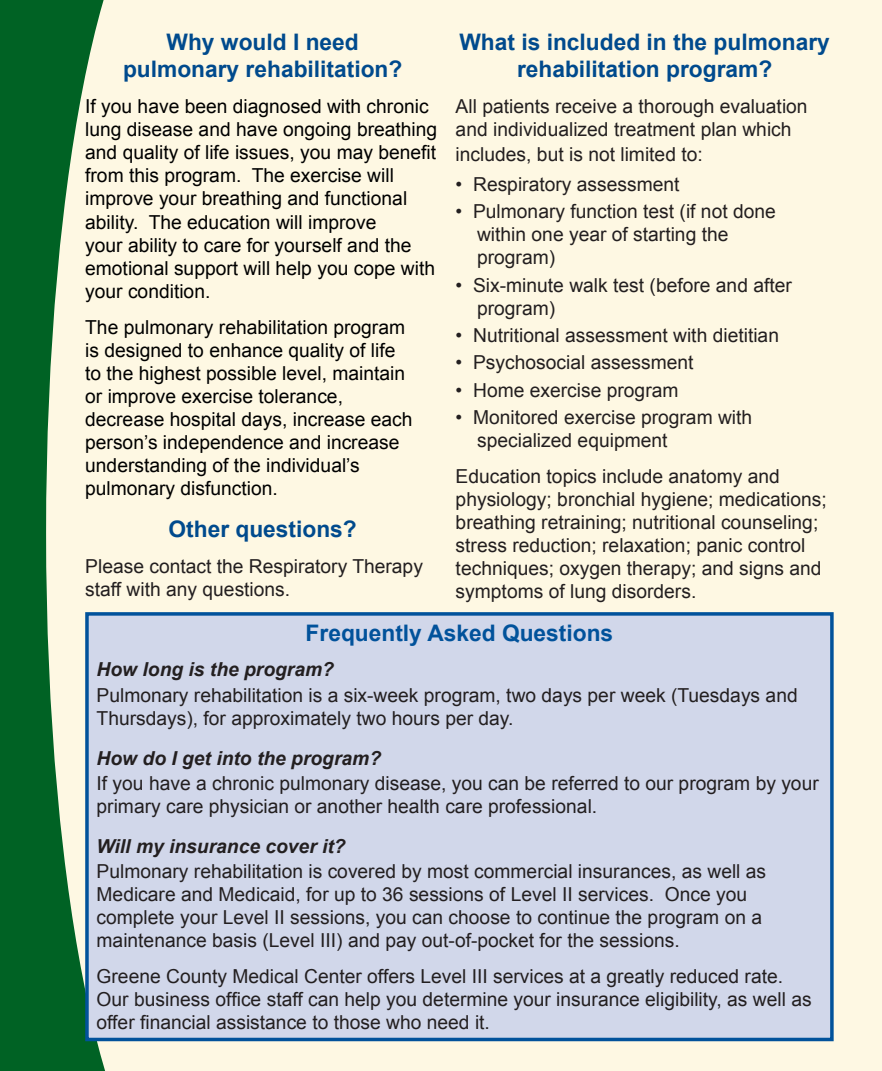
<style>
.page{position:relative;width:882px;height:1071px;background:#fef8e3}
.page>*{position:absolute;margin:0;border:0;box-sizing:border-box;transform-origin:0 0}
.t1{font:700 22.75px/27.3px "Arial";color:#004a8d;text-align:center}
.t2{font:700 22.75px "Arial";color:#01529b}
.t3{font:19.25px/23.1px "Arial";color:#231f20}
.t4{font:19.25px/23.1px "Arial";color:#000}
.t5{font:italic 700 19.25px "Arial";color:#231f20}
</style>
<div class="page">
<div style="left:0;top:0;width:138px;height:1071px;background:#006224"></div>
<svg style="left:46px;top:0;width:284px;height:1071px"></svg>
<div style="left:87px;top:614px;width:745px;height:425px;background:#d1d7ea"></div>
<div style="left:85px;top:612px;width:749px;height:429px;border:4px solid #01529b"></div>
<p class="t1" style="left:167px;top:29px;width:194px">Why would I need</p>
<p class="t1" style="left:123px;top:56px;width:281px">pulmonary rehabilitation?</p>
<p class="t4" style="left:85px;top:95px;width:354px">If you have been diagnosed with chronic lung disease and have ongoing breathing and quality of life issues, you may benefit from this program. The exercise will improve your breathing and functional ability. The education will improve<br>your ability to care for yourself and the emotional support will help you cope with your condition.</p>
<p class="t4" style="left:85px;top:315px;width:329px">The pulmonary rehabilitation program is designed to enhance quality of life to the highest possible level, maintain or improve exercise tolerance, decrease hospital days, increase each person’s independence and increase understanding of the individual’s pulmonary disfunction.</p>
<p class="t1" style="left:169px;top:516px;width:190px">Other questions?</p>
<p class="t3" style="left:85px;top:555px;width:339px">Please contact the Respiratory Therapy staff with any questions.</p>
<p class="t1" style="left:459px;top:29px;width:372px">What is included in the pulmonary rehabilitation program?</p>
<p class="t3" style="left:456px;top:95px;width:354px">All patients receive a thorough evaluation and individualized treatment plan which</p>
<p class="t3" style="left:456px;top:143px;width:249px">includes, but is not limited to:</p>
<p class="t3" style="left:456px;top:173px;width:225px">• Respiratory assessment</p>
<p class="t3" style="left:456px;top:200px;width:322px">• Pulmonary function test (if not done</p>
<p class="t3" style="left:477px;top:223px;width:253px">within one year of starting the</p>
<p class="t3" style="left:477px;top:246px;width:80px">program)</p>
<p class="t3" style="left:456px;top:273px;width:338px">• Six-minute walk test (before and after</p>
<p class="t3" style="left:477px;top:297px;width:80px">program)</p>
<p class="t3" style="left:456px;top:324px;width:325px">• Nutritional assessment with dietitian</p>
<p class="t3" style="left:456px;top:351px;width:239px">• Psychosocial assessment</p>
<p class="t3" style="left:456px;top:378px;width:224px">• Home exercise program</p>
<p class="t3" style="left:456px;top:406px;width:298px">• Monitored exercise program with</p>
<p class="t3" style="left:477px;top:429px;width:192px">specialized equipment</p>
<p class="t3" style="left:456px;top:465px;width:326px">Education topics include anatomy and</p>
<p class="t3" style="left:456px;top:488px;width:373px">physiology; bronchial hygiene; medications;</p>
<p class="t3" style="left:456px;top:511px;width:367px">breathing retraining; nutritional counseling; stress reduction; relaxation; panic control techniques; oxygen therapy; and signs and symptoms of lung disorders.</p>
<p class="t2" style="left:306px;top:618px;width:309px">Frequently Asked Questions</p>
<p class="t5" style="left:97px;top:657px;width:239px">How long is the program?</p>
<p class="t3" style="left:97px;top:684px;width:703px">Pulmonary rehabilitation is a six-week program, two days per week (Tuesdays and<br>Thursdays), for approximately two hours per day.</p>
<p class="t5" style="left:97px;top:745px;width:286px">How do I get into the program?</p>
<p class="t3" style="left:97px;top:772px;width:724px">If you have a chronic pulmonary disease, you can be referred to our program by your primary care physician or another health care professional.</p>
<p class="t5" style="left:97px;top:833px;width:251px">Will my insurance cover it?</p>
<p class="t3" style="left:97px;top:860px;width:671px">Pulmonary rehabilitation is covered by most commercial insurances, as well as Medicare and Medicaid, for up to 36 sessions of Level II services. Once you complete your Level II sessions, you can choose to continue the program on a maintenance basis (Level III) and pay out-of-pocket for the sessions.</p>
<p class="t3" style="left:97px;top:965px;width:717px">Greene County Medical Center offers Level III services at a greatly reduced rate.<br>Our business office staff can help you determine your insurance eligibility, as well as offer financial assistance to those who need it.</p>
</div>
